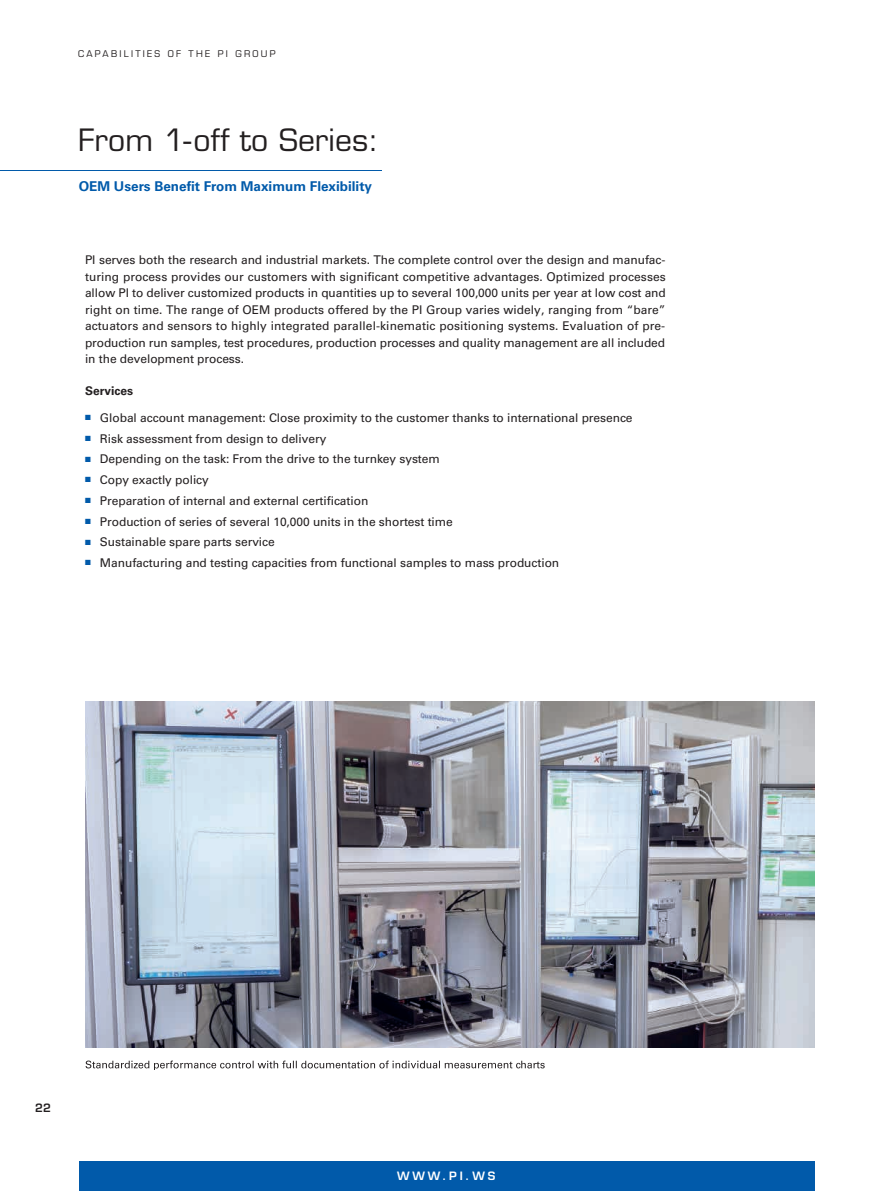
<style>
.page{position:relative;width:893px;height:1191px;background:#fff}
.page>*{position:absolute;margin:0;border:0;box-sizing:border-box;transform-origin:0 0}
.t1{font:30px "Eurostile LT";letter-spacing:.005em;color:#231f20}
.t2{font:700 13.5px "Univers LT";color:#015aaa}
.t3{font:12px/16.5px "Univers LT";letter-spacing:-.005em;color:#231f20;text-align:justify}
.t4{font:700 12px "Univers LT";color:#231f20}
.t5{font:600 11.25px "Eurostile LT";letter-spacing:.25em;color:#fff}
.t6{font:600 11.25px "Eurostile LT";color:#231f20}
.t7{font:9px "Eurostile LT";letter-spacing:.25em;color:#231f20}
.s1{color:#015aaa}
</style>
<div class="page">
<div style="left:79px;top:1161px;width:735px;height:30px;background:#015aaa"></div>
<hr style="left:0;top:170px;width:381px;height:1px;background:#015aaa">
<svg style="left:86px;top:1060px;width:459px;height:10px"></svg>
<img style="left:85px;top:702px;width:729px;height:345px">
<p class="t7" style="left:78px;top:48px;width:199px">CAPABILITIES OF THE PI GROUP</p>
<h1 class="t1" style="left:78px;top:122px;width:302px">From 1-off to Series:</h1>
<p class="t2" style="left:79px;top:178px;width:295px">OEM Users Benefit From Maximum Flexibility</p>
<p class="t3" style="left:85px;top:252px;width:582px">PI serves both the research and industrial markets. The complete control over the design and manufac&shy;turing process provides our customers with significant competitive advantages. Optimized processes allow PI to deliver customized products in quantities up to several 100,000 units per year at low cost and right on time. The range of OEM products offered by the PI Group varies widely, ranging from “bare” actuators and sensors to highly integrated parallel-kinematic positioning systems. Evaluation of pre&shy;production run samples, test procedures, production processes and quality management are all included in the development process.</p>
<p class="t4" style="left:85px;top:383px;width:50px">Services</p>
<p class="t3" style="left:85px;top:409px;width:549px"><span class="s1">■</span> Global account management: Close proximity to the customer thanks to international presence</p>
<p class="t3" style="left:85px;top:430px;width:243px"><sup>■</sup> Risk assessment from design to delivery</p>
<p class="t3" style="left:85px;top:451px;width:356px"><sup>■</sup> Depending on the task: From the drive to the turnkey system</p>
<p class="t3" style="left:85px;top:471px;width:125px"><sup>■</sup> Copy exactly policy</p>
<p class="t3" style="left:85px;top:492px;width:285px"><sup>■</sup> Preparation of internal and external certification</p>
<p class="t3" style="left:85px;top:513px;width:369px"><sup>■</sup> Production of series of several 10,000 units in the shortest time</p>
<p class="t3" style="left:85px;top:534px;width:191px"><span class="s1">■</span> Sustainable spare parts service</p>
<p class="t3" style="left:85px;top:554px;width:476px"><sup>■</sup> Manufacturing and testing capacities from functional samples to mass production</p>
<p class="t6" style="left:35px;top:1101px;width:17px">22</p>
<p class="t5" style="left:397px;top:1168px;width:99px">WWW.PI.WS</p>
</div>
